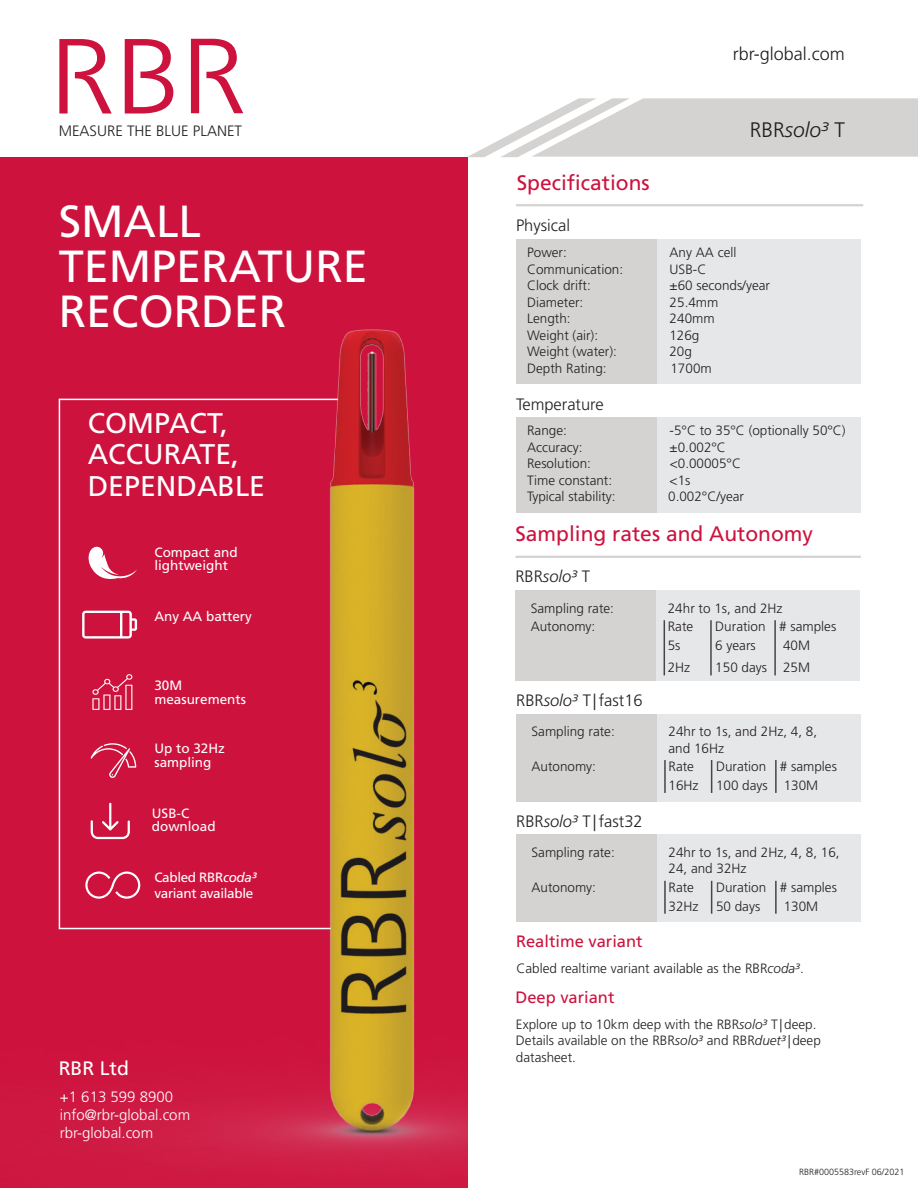
<style>
.page{position:relative;width:918px;height:1188px;background:#fff}
.page>*{position:absolute;margin:0;border:0;box-sizing:border-box;transform-origin:0 0}
.t1{font:45px "Frutiger LT Std";color:#fff}
.t2{font:28.5px "Frutiger LT Std";color:#fff}
.t3{font:21px "Frutiger LT Std";color:#cd123d}
.t4{font:300 21px "Frutiger LT Std";color:#201d1d}
.t5{font:19.5px "Frutiger LT Std";color:#fff}
.t6{font:300 18px "Frutiger LT Std";color:#201d1d}
.Data_Sheet_Body{font:300 16.5px "Frutiger LT Std";color:#231f20}
.t7{font:16.5px "Frutiger LT Std";color:#cd123d}
.Data_Sheet_Body-2{font:italic 300 16.5px "Frutiger LT Std";color:#231f20}
.t8{font:300 15px/18px "Frutiger LT Std";color:#fff}
.t9{font:300 15px "Frutiger LT Std";color:#231f20}
.Specification_Table{font:300 13.5px/16.2px "Frutiger LT Std";color:#231f20}
.t10{font:13.5px "Frutiger LT Std";color:#fff}
.t11{font:13.5px/16.5px "Frutiger LT Std";letter-spacing:-.025em;color:#fff}
.Footer_Date_Code{font:300 9px "Frutiger LT Std";color:#231f20}
.s1{font-style:italic}
.s2{font-style:italic;color:#231f20}
.s3{font-style:normal}
</style>
<div class="page">
<svg style="left:467px;top:98px;width:451px;height:59px"></svg>
<div style="left:516px;top:239px;width:141px;height:145px;background:#d4d3d2"></div>
<div style="left:657px;top:239px;width:204px;height:145px;background:#e6e7e9"></div>
<div style="left:516px;top:417px;width:141px;height:96px;background:#d4d3d2"></div>
<div style="left:657px;top:417px;width:204px;height:96px;background:#e6e7e9"></div>
<svg style="left:125px;top:39px;width:48px;height:75px"></svg>
<svg style="left:59px;top:39px;width:53px;height:75px"></svg>
<svg style="left:191px;top:39px;width:52px;height:74px"></svg>
<img style="left:0;top:157px;width:467px;height:1031px">
<hr style="left:516px;top:204px;width:347px;height:2px;background:#d4d3d2">
<hr style="left:515px;top:556px;width:346px;height:2px;background:#d4d3d2">
<svg style="left:82px;top:611px;width:55px;height:28px"></svg>
<div style="left:516px;top:714px;width:141px;height:87px;background:#d4d3d2"></div>
<div style="left:657px;top:714px;width:204px;height:87px;background:#e6e7e9"></div>
<hr style="left:664px;top:760px;width:2px;height:33px;background:#454646">
<hr style="left:711px;top:760px;width:1px;height:33px;background:#454646">
<div style="left:515px;top:590px;width:141px;height:91px;background:#d4d3d2"></div>
<div style="left:656px;top:590px;width:204px;height:91px;background:#e6e7e9"></div>
<hr style="left:664px;top:620px;width:1px;height:55px;background:#454646">
<hr style="left:710px;top:620px;width:2px;height:55px;background:#454646">
<div style="left:516px;top:835px;width:141px;height:87px;background:#d4d3d2"></div>
<div style="left:657px;top:835px;width:204px;height:87px;background:#e6e7e9"></div>
<hr style="left:664px;top:881px;width:2px;height:33px;background:#454646">
<hr style="left:711px;top:881px;width:1px;height:33px;background:#454646">
<hr style="left:774px;top:620px;width:2px;height:55px;background:#454646">
<hr style="left:775px;top:760px;width:2px;height:33px;background:#454646">
<hr style="left:775px;top:881px;width:2px;height:33px;background:#454646">
<p class="t9" style="left:59px;top:123px;width:185px">MEASURE THE BLUE PLANET</p>
<p class="t1" style="left:59px;top:195px;width:144px">SMALL</p>
<p class="t1" style="left:59px;top:240px;width:311px">TEMPERATURE</p>
<p class="t1" style="left:59px;top:285px;width:229px">RECORDER</p>
<p class="t2" style="left:88px;top:406px;width:142px">COMPACT,</p>
<p class="t2" style="left:88px;top:438px;width:153px">ACCURATE,</p>
<p class="t2" style="left:88px;top:469px;width:179px">DEPENDABLE</p>
<p class="t10" style="left:154px;top:544px;width:85px">Compact and</p>
<p class="t10" style="left:154px;top:558px;width:75px">lightweight</p>
<p class="t10" style="left:154px;top:608px;width:99px">Any AA battery</p>
<p class="t10" style="left:154px;top:677px;width:29px">30M</p>
<p class="t10" style="left:154px;top:691px;width:93px">measurements</p>
<p class="t10" style="left:154px;top:741px;width:72px">Up to 32Hz</p>
<p class="t10" style="left:154px;top:754px;width:59px">sampling</p>
<p class="t10" style="left:152px;top:805px;width:39px">USB-C</p>
<p class="t10" style="left:152px;top:819px;width:65px">download</p>
<p class="t11" style="left:154px;top:869px;width:104px">Cabled RBR<span class="s1">coda³ </span>variant available</p>
<p class="t5" style="left:59px;top:1057px;width:72px">RBR Ltd</p>
<p class="t8" style="left:60px;top:1088px;width:132px">+1 613 599 8900 info@rbr-global.com</p>
<p class="t8" style="left:60px;top:1124px;width:95px">rbr-global.com</p>
<p class="t6" style="left:733px;top:43px;width:114px">rbr-global.com</p>
<p class="t3" style="left:517px;top:170px;width:135px">Specifications</p>
<p class="t4" style="left:750px;top:118px;width:97px">RBR<span class="s1">solo</span><span class="s2">³</span> T</p>
<p class="Data_Sheet_Body" style="left:516px;top:216px;width:56px">Physical</p>
<p class="Specification_Table" style="left:527px;top:245px;width:41px">Power:</p>
<p class="Specification_Table" style="left:670px;top:245px;width:68px">Any AA cell</p>
<p class="Specification_Table" style="left:527px;top:261px;width:98px">Communication:</p>
<p class="Specification_Table" style="left:670px;top:261px;width:38px">USB-C</p>
<p class="Specification_Table" style="left:527px;top:278px;width:65px">Clock drift:</p>
<p class="Specification_Table" style="left:670px;top:278px;width:102px">±60 seconds/year</p>
<p class="Specification_Table" style="left:527px;top:294px;width:58px">Diameter:</p>
<p class="Specification_Table" style="left:670px;top:294px;width:50px">25.4mm</p>
<p class="Specification_Table" style="left:527px;top:311px;width:45px">Length:</p>
<p class="Specification_Table" style="left:670px;top:311px;width:47px">240mm</p>
<p class="Specification_Table" style="left:527px;top:327px;width:73px">Weight (air):</p>
<p class="Specification_Table" style="left:669px;top:327px;width:32px">126g</p>
<p class="Specification_Table" style="left:527px;top:344px;width:91px">Weight (water):</p>
<p class="Specification_Table" style="left:669px;top:344px;width:24px">20g</p>
<p class="Specification_Table" style="left:527px;top:360px;width:81px">Depth Rating:</p>
<p class="Specification_Table" style="left:670px;top:360px;width:43px">1700m</p>
<p class="Data_Sheet_Body" style="left:516px;top:394px;width:89px">Temperature</p>
<p class="Specification_Table" style="left:527px;top:423px;width:41px">Range:</p>
<p class="Specification_Table" style="left:670px;top:423px;width:178px">-5°C to 35°C (optionally 50°C)</p>
<p class="Specification_Table" style="left:527px;top:439px;width:57px">Accuracy:</p>
<p class="Specification_Table" style="left:670px;top:439px;width:58px">±0.002°C</p>
<p class="Specification_Table" style="left:527px;top:456px;width:65px">Resolution:</p>
<p class="Specification_Table" style="left:670px;top:456px;width:73px">&lt;0.00005°C</p>
<p class="Specification_Table" style="left:527px;top:472px;width:87px">Time constant:</p>
<p class="Specification_Table" style="left:670px;top:472px;width:22px">&lt;1s</p>
<p class="Specification_Table" style="left:527px;top:489px;width:90px">Typical stability:</p>
<p class="Specification_Table" style="left:668px;top:489px;width:77px">0.002°C/year</p>
<p class="t3" style="left:515px;top:521px;width:299px">Sampling rates and Autonomy</p>
<p class="Data_Sheet_Body-2" style="left:515px;top:567px;width:76px"><span class="s3">RBR</span>solo³ <span class="s3">T</span></p>
<p class="Specification_Table" style="left:531px;top:600px;width:85px">Sampling rate:</p>
<p class="Specification_Table" style="left:668px;top:600px;width:116px">24hr to 1s, and 2Hz</p>
<p class="Specification_Table" style="left:531px;top:619px;width:66px">Autonomy:</p>
<p class="Specification_Table" style="left:668px;top:619px;width:27px">Rate</p>
<p class="Specification_Table" style="left:715px;top:619px;width:52px">Duration</p>
<p class="Specification_Table" style="left:779px;top:619px;width:59px"># samples</p>
<p class="Specification_Table" style="left:668px;top:637px;width:14px">5s</p>
<p class="Specification_Table" style="left:715px;top:637px;width:42px">6 years</p>
<p class="Specification_Table" style="left:783px;top:637px;width:29px">40M</p>
<p class="Specification_Table" style="left:668px;top:659px;width:24px">2Hz</p>
<p class="Specification_Table" style="left:715px;top:659px;width:53px">150 days</p>
<p class="Specification_Table" style="left:783px;top:659px;width:29px">25M</p>
<p class="Data_Sheet_Body" style="left:516px;top:691px;width:128px">RBR<span class="s1">solo³</span> T|fast16</p>
<p class="Specification_Table" style="left:532px;top:723px;width:85px">Sampling rate:</p>
<p class="Specification_Table" style="left:669px;top:723px;width:150px">24hr to 1s, and 2Hz, 4, 8,</p>
<p class="Specification_Table" style="left:669px;top:740px;width:57px">and 16Hz</p>
<p class="Specification_Table" style="left:532px;top:759px;width:66px">Autonomy:</p>
<p class="Specification_Table" style="left:669px;top:759px;width:27px">Rate</p>
<p class="Specification_Table" style="left:716px;top:759px;width:52px">Duration</p>
<p class="Specification_Table" style="left:780px;top:759px;width:59px"># samples</p>
<p class="Specification_Table" style="left:669px;top:777px;width:32px">16Hz</p>
<p class="Specification_Table" style="left:716px;top:777px;width:53px">100 days</p>
<p class="Specification_Table" style="left:784px;top:777px;width:36px">130M</p>
<p class="Data_Sheet_Body" style="left:516px;top:812px;width:128px">RBR<span class="s1">solo³</span> T |fast32</p>
<p class="Specification_Table" style="left:532px;top:844px;width:85px">Sampling rate:</p>
<p class="Specification_Table" style="left:669px;top:844px;width:173px">24hr to 1s, and 2Hz, 4, 8, 16,<br>24, and 32Hz</p>
<p class="Specification_Table" style="left:532px;top:879px;width:66px">Autonomy:</p>
<p class="Specification_Table" style="left:669px;top:879px;width:27px">Rate</p>
<p class="Specification_Table" style="left:716px;top:879px;width:52px">Duration</p>
<p class="Specification_Table" style="left:780px;top:879px;width:59px"># samples</p>
<p class="Specification_Table" style="left:669px;top:898px;width:32px">32Hz</p>
<p class="Specification_Table" style="left:716px;top:898px;width:46px">50 days</p>
<p class="Specification_Table" style="left:784px;top:898px;width:36px">130M</p>
<p class="t7" style="left:516px;top:932px;width:128px">Realtime variant</p>
<p class="Specification_Table" style="left:517px;top:961px;width:289px">Cabled realtime variant available as the RBR<span class="s1">coda³</span>.</p>
<p class="t7" style="left:515px;top:988px;width:101px">Deep variant</p>
<p class="Specification_Table" style="left:516px;top:1017px;width:306px">Explore up to 10km deep with the RBR<span class="s1">solo³</span> T|deep.<br>Details available on the RBR<span class="s1">solo³</span> and RBR<span class="s1">duet³</span>|deep datasheet.</p>
<p class="Footer_Date_Code" style="left:799px;top:1166px;width:107px">RBR#0005583revF 06/2021</p>
</div>
